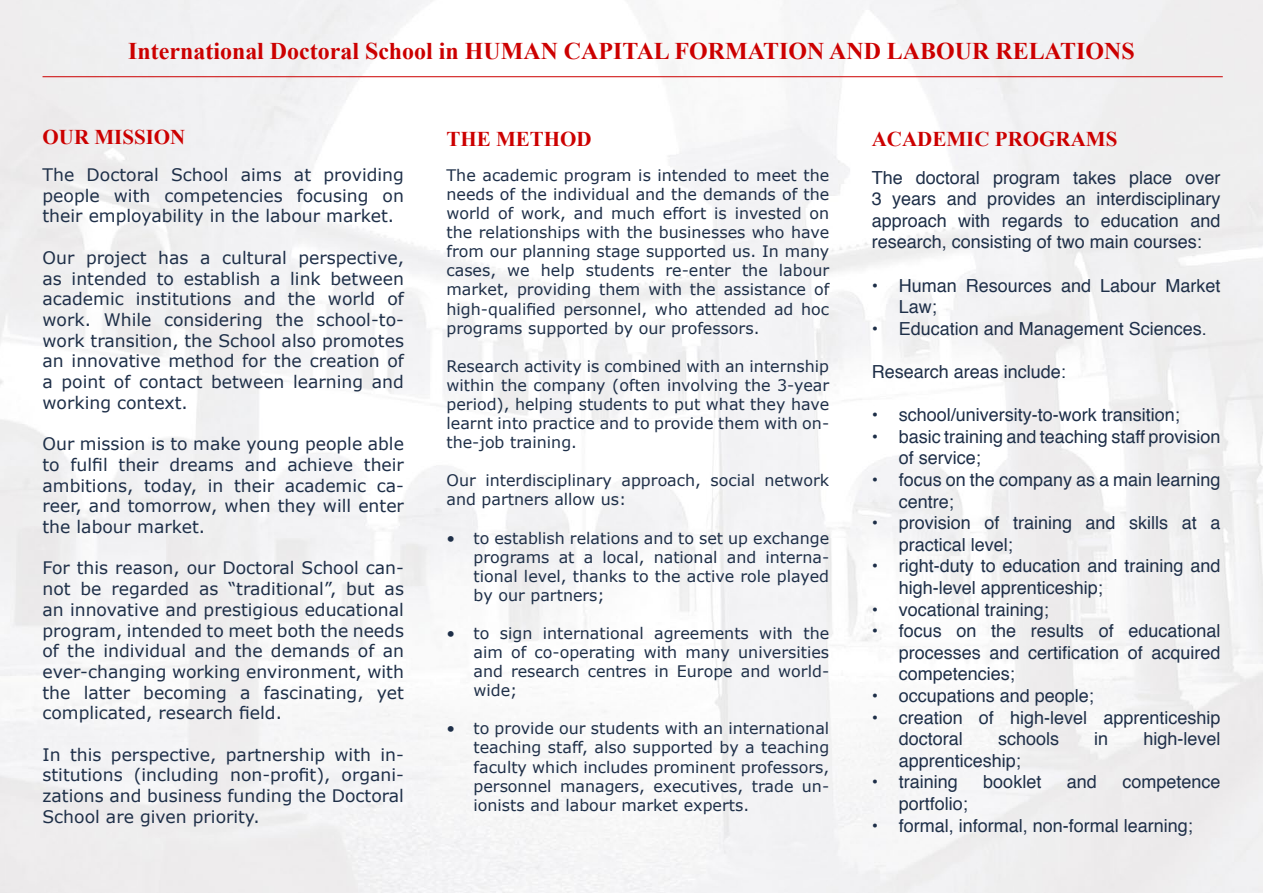
<style>
.page{position:relative;width:1263px;height:893px;background:#fff}
.page>*{position:absolute;margin:0;border:0;box-sizing:border-box;transform-origin:0 0}
.t1{font:700 24px "Times New Roman";color:#c00}
.t2{font:700 21px "Times New Roman";color:#c00}
.t3{font:18px/21.6px "Helvetica";color:#1e2f48}
.t4{font:17.25px/20.7px "Verdana";color:#1e2f48;text-align:justify}
.t5{font:15.9px/19px "Verdana";color:#1e2f48;text-align:justify}
</style>
<div class="page">
<hr style="left:43px;top:76px;width:1180px;height:1px;background:#c00">
<h1 class="t1" style="left:128px;top:34px;width:1008px">International Doctoral School in HUMAN CAPITAL FORMATION AND LABOUR RELATIONS</h1>
<h2 class="t2" style="left:43px;top:123px;width:144px">OUR MISSION</h2>
<p class="t4" style="left:43px;top:164px;width:363px">The Doctoral School aims at providing people with competencies focusing on their employability in the labour market.</p>
<p class="t4" style="left:43px;top:247px;width:363px">Our project has a cultural perspective, as intended to establish a link between academic institutions and the world of work. While considering the school-to&shy;work transition, the School also promotes an innovative method for the creation of a point of contact between learning and working context.</p>
<p class="t4" style="left:43px;top:433px;width:363px">Our mission is to make young people able to fulfil their dreams and achieve their ambitions, today, in their academic ca&shy;reer, and tomorrow, when they will enter the labour market.</p>
<p class="t4" style="left:43px;top:558px;width:363px">For this reason, our Doctoral School can&shy;not be regarded as “traditional”, but as an innovative and prestigious educational program, intended to meet both the needs of the individual and the demands of an ever-changing working environment, with the latter becoming a fascinating, yet complicated, research field.</p>
<p class="t4" style="left:43px;top:744px;width:363px">In this perspective, partnership with in&shy;stitutions (including non-profit), organi&shy;zations and business funding the Doctoral School are given priority.</p>
<h2 class="t2" style="left:446px;top:124px;width:147px">THE METHOD</h2>
<p class="t5" style="left:446px;top:166px;width:384px">The academic program is intended to meet the needs of the individual and the demands of the world of work, and much effort is invested on the relationships with the businesses who have from our planning stage supported us. In many cases, we help students re-enter the labour market, providing them with the assistance of high-qualified personnel, who attended ad hoc programs supported by our professors.</p>
<p class="t5" style="left:446px;top:356px;width:384px">Research activity is combined with an internship within the company (often involving the 3-year period), helping students to put what they have learnt into practice and to provide them with on&shy;the-job training.</p>
<p class="t5" style="left:446px;top:471px;width:384px">Our interdisciplinary approach, social network and partners allow us:</p>
<p class="t5" style="left:473px;top:528px;width:357px;text-indent:-27px">• to establish relations and to set up exchange programs at a local, national and interna&shy;tional level, thanks to the active role played by our partners;</p>
<p class="t5" style="left:473px;top:623px;width:357px;text-indent:-27px">• to sign international agreements with the aim of co-operating with many universities and research centres in Europe and world&shy;wide;</p>
<p class="t5" style="left:473px;top:719px;width:357px;text-indent:-27px">• to provide our students with an international teaching staff, also supported by a teaching faculty which includes prominent professors, personnel managers, executives, trade un&shy;ionists and labour market experts.</p>
<h2 class="t2" style="left:872px;top:124px;width:247px">ACADEMIC PROGRAMS</h2>
<p class="t3" style="left:872px;top:167px;width:350px;text-align:justify">The doctoral program takes place over 3 years and provides an interdisciplinary approach with regards to education and research, consisting of two main courses:</p>
<p class="t3" style="left:899px;top:275px;width:323px;text-indent:-27px">• Human Resources and Labour Market<br>Law;</p>
<p class="t3" style="left:872px;top:318px;width:337px">• Education and Management Sciences.</p>
<p class="t3" style="left:872px;top:361px;width:196px">Research areas include:</p>
<p class="t3" style="left:872px;top:405px;width:310px">• school/university-to-work transition;</p>
<p class="t3" style="left:899px;top:426px;width:323px;text-indent:-27px">• basic training and teaching staff provision of service;</p>
<p class="t3" style="left:899px;top:469px;width:323px;text-indent:-27px">• focus on the company as a main learning centre;</p>
<p class="t3" style="left:899px;top:513px;width:323px;text-indent:-27px">• provision of training and skills at a practical level;</p>
<p class="t3" style="left:899px;top:556px;width:323px;text-indent:-27px">• right-duty to education and training and high-level apprenticeship;</p>
<p class="t3" style="left:872px;top:599px;width:179px">• vocational training;</p>
<p class="t3" style="left:899px;top:621px;width:323px;text-align:justify;text-indent:-27px">• focus on the results of educational processes and certification of acquired competencies;</p>
<p class="t3" style="left:872px;top:685px;width:224px">• occupations and people;</p>
<p class="t3" style="left:899px;top:707px;width:323px;text-indent:-27px">• creation of high-level apprenticeship doctoral</p>
<p class="t3" style="left:998px;top:729px;width:63px">schools</p>
<p class="t3" style="left:1094px;top:729px;width:16px">in</p>
<p class="t3" style="left:1143px;top:729px;width:79px">high-level</p>
<p class="t3" style="left:899px;top:750px;width:124px">apprenticeship;</p>
<p class="t3" style="left:872px;top:772px;width:88px">• training</p>
<p class="t3" style="left:983px;top:772px;width:60px">booklet</p>
<p class="t3" style="left:1067px;top:772px;width:32px">and</p>
<p class="t3" style="left:1122px;top:772px;width:100px">competence</p>
<p class="t3" style="left:899px;top:793px;width:71px">portfolio;</p>
<p class="t3" style="left:872px;top:815px;width:323px">• formal, informal, non-formal learning;</p>
</div>
